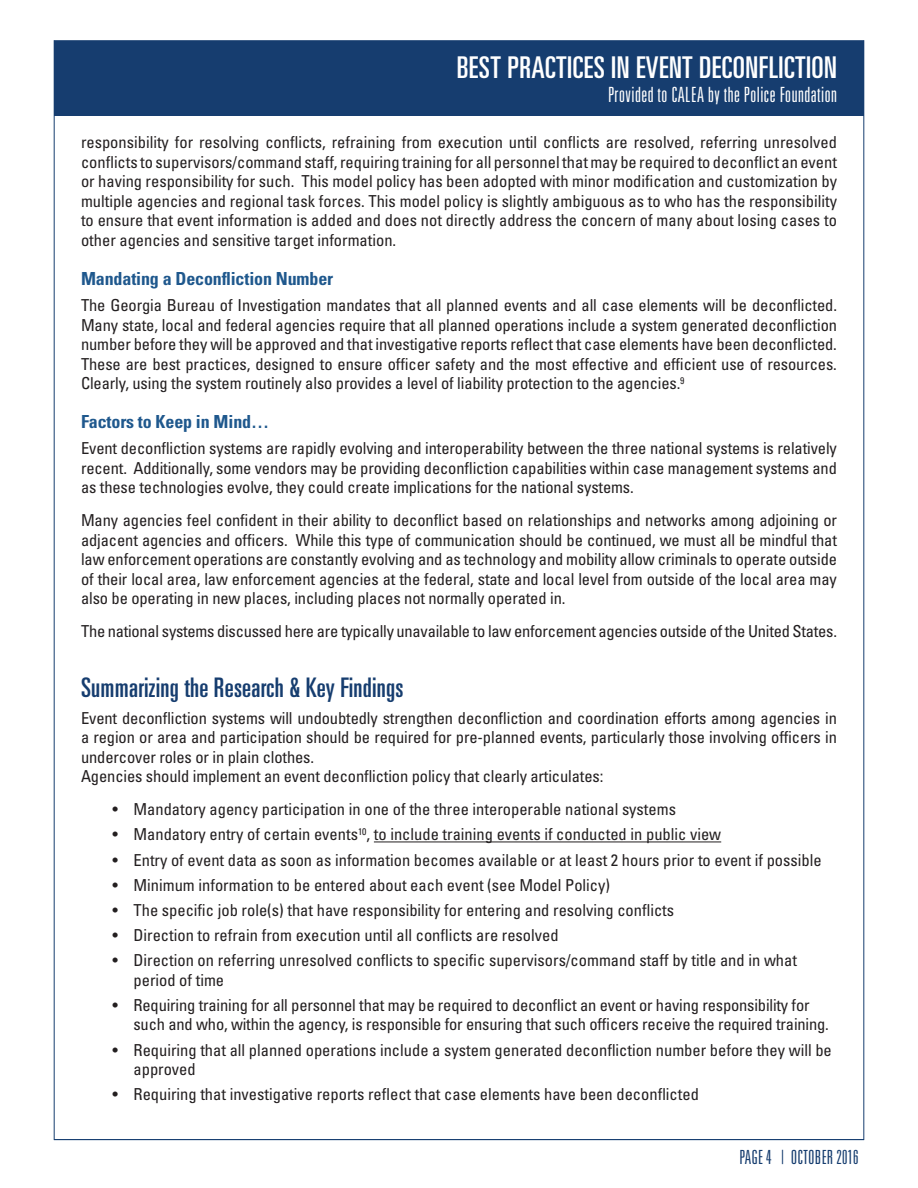
<style>
.page{position:relative;width:918px;height:1188px;background:#fff}
.page>*{position:absolute;margin:0;border:0;box-sizing:border-box;transform-origin:0 0}
.t1{font:ultra-condensed 30px "Univers";letter-spacing:.015em;color:#fff}
.t2{font:ultra-condensed 27px "Univers";letter-spacing:.01em;color:#163d6f}
.t3{font:300 ultra-condensed 21px "Univers";letter-spacing:.025em;color:#fff}
.Headline{font:300 ultra-condensed 19.5px "Univers";letter-spacing:.01em;color:#163d6f}
.Main_Body_Text{font:700 condensed 18px "Univers";letter-spacing:-.005em;color:#1f588d}
.Main_Body_Text-2{font:condensed 16.5px/19.5px "Univers";color:#231f20;text-align:justify}
</style>
<div class="page">
<div style="left:54px;top:41px;width:810px;height:75px;background:#163d6f"></div>
<hr style="left:374px;top:841px;width:347px;height:1px;background:#231f20">
<p class="t1" style="left:457px;top:50px;width:382px">BEST PRACTICES IN EVENT DECONFLICTION</p>
<p class="t3" style="left:608px;top:83px;width:230px">Provided to CALEA by the Police Foundation</p>
<p class="Main_Body_Text-2" style="left:81px;top:132px;width:758px">responsibility for resolving conflicts, refraining from execution until conflicts are resolved, referring unresolved conflicts to supervisors/command staff, requiring training for all personnel that may be required to deconflict an event or having responsibility for such. This model policy has been adopted with minor modification and customization by multiple agencies and regional task forces. This model policy is slightly ambiguous as to who has the responsibility to ensure that event information is added and does not directly address the concern of many about losing cases to other agencies and sensitive target information.</p>
<p class="Main_Body_Text" style="left:81px;top:267px;width:254px">Mandating a Deconfliction Number</p>
<p class="Main_Body_Text-2" style="left:81px;top:295px;width:758px">The Georgia Bureau of Investigation mandates that all planned events and all case elements will be deconflicted.<br>Many state, local and federal agencies require that all planned operations include a system generated deconfliction number before they will be approved and that investigative reports reflect that case elements have been deconflicted.<br>These are best practices, designed to ensure officer safety and the most effective and efficient use of resources.<br>Clearly, using the system routinely also provides a level of liability protection to the agencies.<sup>9</sup></p>
<p class="Main_Body_Text" style="left:81px;top:411px;width:190px">Factors to Keep in Mind…</p>
<p class="Main_Body_Text-2" style="left:81px;top:438px;width:757px">Event deconfliction systems are rapidly evolving and interoperability between the three national systems is relatively recent. Additionally, some vendors may be providing deconfliction capabilities within case management systems and as these technologies evolve, they could create implications for the national systems.</p>
<p class="Main_Body_Text-2" style="left:81px;top:510px;width:758px">Many agencies feel confident in their ability to deconflict based on relationships and networks among adjoining or adjacent agencies and officers. While this type of communication should be continued, we must all be mindful that law enforcement operations are constantly evolving and as technology and mobility allow criminals to operate outside of their local area, law enforcement agencies at the federal, state and local level from outside of the local area may also be operating in new places, including places not normally operated in.</p>
<p class="Main_Body_Text-2" style="left:81px;top:621px;width:757px">The national systems discussed here are typically unavailable to law enforcement agencies outside of the United States.</p>
<p class="t2" style="left:81px;top:672px;width:324px">Summarizing the Research &amp; Key Findings</p>
<p class="Main_Body_Text-2" style="left:81px;top:708px;width:757px">Event deconfliction systems will undoubtedly strengthen deconfliction and coordination efforts among agencies in a region or area and participation should be required for pre-planned events, particularly those involving officers in undercover roles or in plain clothes.</p>
<p class="Main_Body_Text-2" style="left:81px;top:766px;width:524px">Agencies should implement an event deconfliction policy that clearly articulates:</p>
<p class="Main_Body_Text-2" style="left:112px;top:799px;width:565px">• Mandatory agency participation in one of the three interoperable national systems</p>
<p class="Main_Body_Text-2" style="left:112px;top:824px;width:610px">• Mandatory entry of certain events<sup>10</sup>, to include training events if conducted in public view</p>
<p class="Main_Body_Text-2" style="left:112px;top:849px;width:711px">• Entry of event data as soon as information becomes available or at least 2 hours prior to event if possible</p>
<p class="Main_Body_Text-2" style="left:112px;top:875px;width:499px">• Minimum information to be entered about each event (see Model Policy)</p>
<p class="Main_Body_Text-2" style="left:112px;top:900px;width:563px">• The specific job role(s) that have responsibility for entering and resolving conflicts</p>
<p class="Main_Body_Text-2" style="left:112px;top:925px;width:448px">• Direction to refrain from execution until all conflicts are resolved</p>
<p class="Main_Body_Text-2" style="left:134px;top:950px;width:665px;text-indent:-21px">• Direction on referring unresolved conflicts to specific supervisors/command staff by title and in what period of time</p>
<p class="Main_Body_Text-2" style="left:134px;top:995px;width:697px;text-indent:-21px">• Requiring training for all personnel that may be required to deconflict an event or having responsibility for such and who, within the agency, is responsible for ensuring that such officers receive the required training.</p>
<p class="Main_Body_Text-2" style="left:134px;top:1039px;width:700px;text-indent:-21px">• Requiring that all planned operations include a system generated deconfliction number before they will be approved</p>
<p class="Main_Body_Text-2" style="left:112px;top:1084px;width:588px">• Requiring that investigative reports reflect that case elements have been deconflicted</p>
<p class="Headline" style="left:740px;top:1147px;width:121px">PAGE 4 | OCTOBER 2016</p>
</div>
